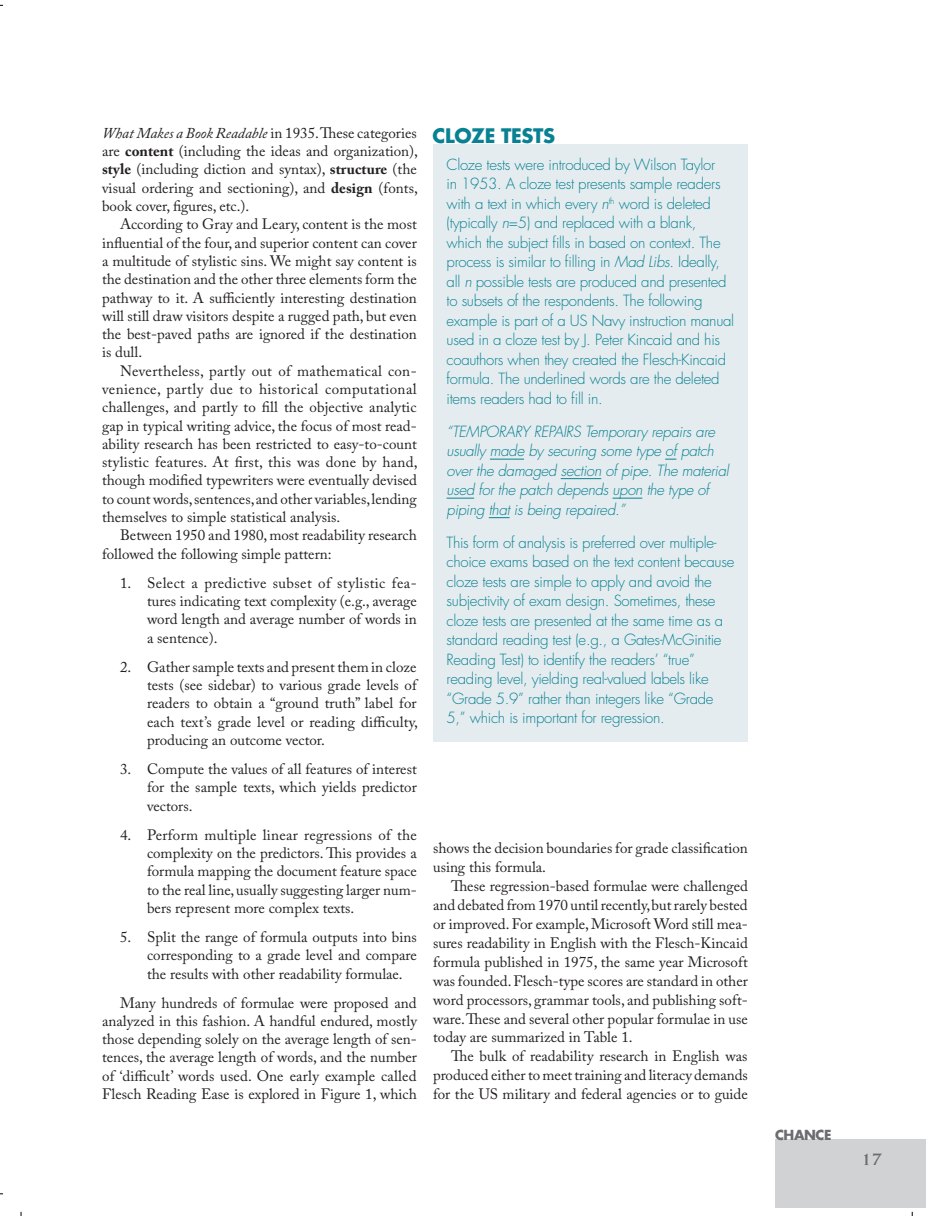
<style>
.page{position:relative;width:929px;height:1216px;background:#fff}
.page>*{position:absolute;margin:0;border:0;box-sizing:border-box;transform-origin:0 0}
.t1{font:700 19.5px "Futura Std";letter-spacing:-.02em;color:#088292}
.t2{font:700 19.5px "Weiss Std";color:#6c6d70}
.t3{font:15px/18.3px "Adobe Caslon Pro";color:#231f20;text-align:justify}
.t4{font:300 15px/19.5px "Futura Std";letter-spacing:-.02em;color:#088292}
.t5{font:italic 300 15px/19.5px "Futura Std";letter-spacing:-.02em;color:#088292}
.t6{font:700 13.5px "Futura Std";letter-spacing:-.03em;color:#6c6d70}
.s1{font-style:italic}
.s2{font-weight:700}
</style>
<div class="page">
<div style="left:775px;top:1138px;width:151px;height:69px;background:#d1d2d4"></div>
<div style="left:433px;top:144px;width:315px;height:597px;background:#e5ecef"></div>
<hr style="left:490px;top:459px;width:34px;height:1px;background:#088292">
<hr style="left:561px;top:478px;width:40px;height:1px;background:#088292">
<svg style="left:446px;top:498px;width:28px;height:1px"></svg>
<hr style="left:612px;top:498px;width:30px;height:1px;background:#088292">
<svg style="left:489px;top:517px;width:21px;height:1px"></svg>
<p class="t3" style="left:102px;top:124px;width:317px"><span class="s1">What Makes a Book Readable</span> in 1935. These categories are <span class="s2">content</span> (including the ideas and organization), <span class="s2">style</span> (including diction and syntax), <span class="s2">structure</span> (the visual ordering and sectioning), and <span class="s2">design</span> (fonts, book cover, figures, etc.).</p>
<p class="t3" style="left:102px;top:215px;width:316px;text-indent:18px">According to Gray and Leary, content is the most influential of the four, and superior content can cover a multitude of stylistic sins. We might say content is the destination and the other three elements form the pathway to it. A sufficiently interesting destination will still draw visitors despite a rugged path, but even the best-paved paths are ignored if the destination is dull.</p>
<p class="t3" style="left:102px;top:361px;width:317px;text-indent:18px">Nevertheless, partly out of mathematical con&shy;venience, partly due to historical computational challenges, and partly to fill the objective analytic gap in typical writing advice, the focus of most read&shy;ability research has been restricted to easy-to-count stylistic features. At first, this was done by hand, though modified typewriters were eventually devised to count words, sentences, and other variables, lending themselves to simple statistical analysis.</p>
<p class="t3" style="left:102px;top:526px;width:316px;text-indent:18px">Between 1950 and 1980, most readability research followed the following simple pattern:</p>
<p class="t3" style="left:147px;top:573px;width:271px;text-indent:-27px">1. Select a predictive subset of stylistic fea&shy;tures indicating text complexity (e.g., average word length and average number of words in a sentence).</p>
<p class="t3" style="left:147px;top:657px;width:272px;text-indent:-27px">2. Gather sample texts and present them in cloze tests (see sidebar) to various grade levels of readers to obtain a “ground truth” label for each text’s grade level or reading difficulty, producing an outcome vector.</p>
<p class="t3" style="left:147px;top:759px;width:271px;text-indent:-27px">3. Compute the values of all features of interest for the sample texts, which yields predictor vectors.</p>
<p class="t3" style="left:147px;top:825px;width:271px;text-indent:-27px">4. Perform multiple linear regressions of the complexity on the predictors. This provides a formula mapping the document feature space to the real line, usually suggesting larger num&shy;bers represent more complex texts.</p>
<p class="t3" style="left:147px;top:927px;width:271px;text-indent:-27px">5. Split the range of formula outputs into bins corresponding to a grade level and compare the results with other readability formulae.</p>
<p class="t3" style="left:102px;top:993px;width:316px;text-indent:18px">Many hundreds of formulae were proposed and analyzed in this fashion. A handful endured, mostly those depending solely on the average length of sen&shy;tences, the average length of words, and the number of ‘difficult’ words used. One early example called Flesch Reading Ease is explored in Figure 1, which</p>
<h1 class="t1" style="left:433px;top:123px;width:124px">CLOZE TESTS</h1>
<p class="t4" style="left:446px;top:155px;width:289px">Cloze tests were introduced by Wilson Taylor<br>in 1953. A cloze test presents sample readers with a text in which every <span class="s1">n</span><sup>th</sup> word is deleted (typically <span class="s1">n</span>=5) and replaced with a blank, which the subject fills in based on context. The process is similar to filling in <span class="s1">Mad Libs</span>. Ideally, all <span class="s1">n</span> possible tests are produced and presented to subsets of the respondents. The following example is part of a US Navy instruction manual used in a cloze test by J. Peter Kincaid and his coauthors when they created the Flesch-Kincaid formula. The underlined words are the deleted items readers had to fill in.</p>
<p class="t5" style="left:446px;top:422px;width:284px">“TEMPORARY REPAIRS Temporary repairs are usually made by securing some type of patch over the damaged section of pipe. The material used for the patch depends upon the type of piping that is being repaired.”</p>
<p class="t4" style="left:446px;top:533px;width:289px">This form of analysis is preferred over multiple&shy;choice exams based on the text content because cloze tests are simple to apply and avoid the subjectivity of exam design. Sometimes, these cloze tests are presented at the same time as a standard reading test (e.g., a Gates-McGinitie Reading Test) to identify the readers’ “true” reading level, yielding real-valued labels like “Grade 5.9” rather than integers like “Grade 5,” which is important for regression.</p>
<p class="t3" style="left:433px;top:839px;width:316px;line-height:18.9px">shows the decision boundaries for grade classification using this formula.</p>
<p class="t3" style="left:433px;top:876px;width:316px;line-height:18.9px;text-indent:18px">These regression-based formulae were challenged and debated from 1970 until recently, but rarely bested or improved. For example, Microsoft Word still mea&shy;sures readability in English with the Flesch-Kincaid formula published in 1975, the same year Microsoft was founded. Flesch-type scores are standard in other word processors, grammar tools, and publishing soft&shy;ware. These and several other popular formulae in use today are summarized in Table 1.</p>
<p class="t3" style="left:433px;top:1046px;width:316px;line-height:18.9px;text-indent:18px">The bulk of readability research in English was produced either to meet training and literacy demands for the US military and federal agencies or to guide</p>
<p class="t6" style="left:775px;top:1125px;width:58px">CHANCE</p>
<h1 class="t2" style="left:861px;top:1147px;width:23px">17</h1>
</div>
